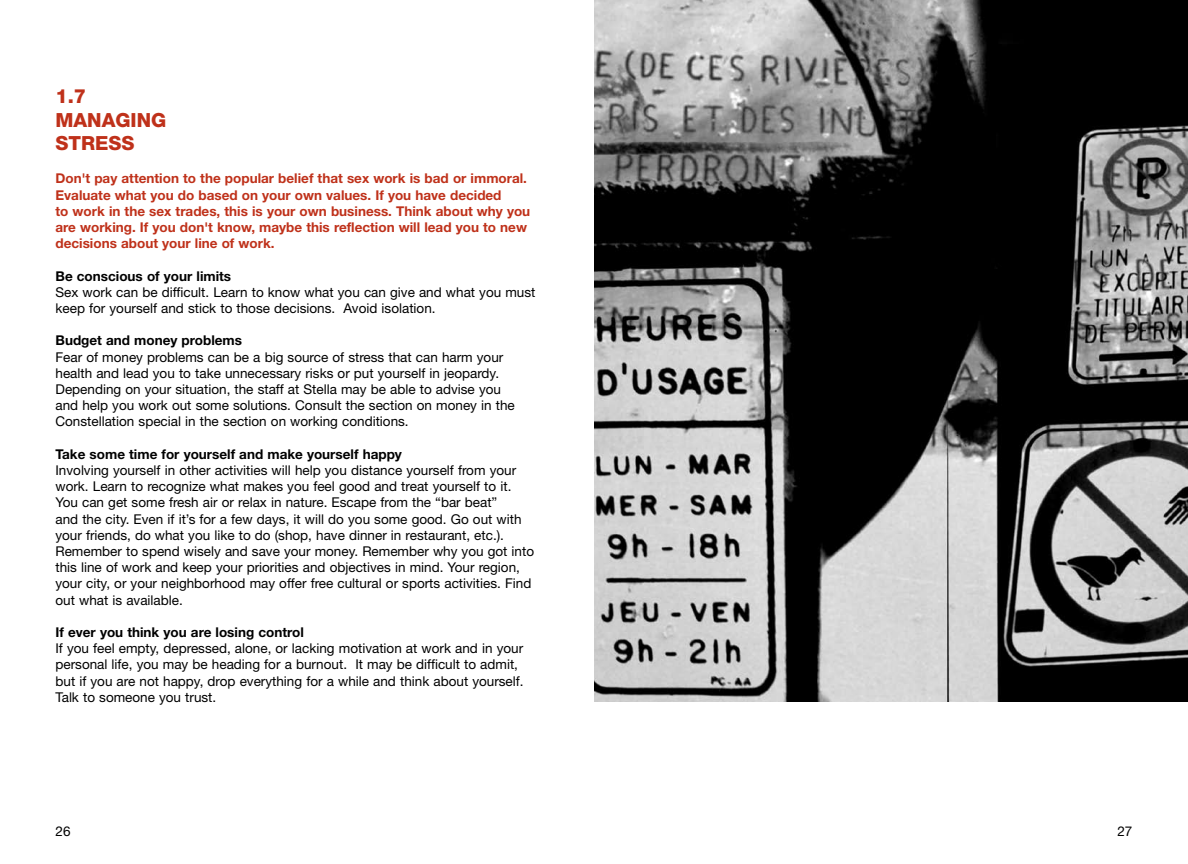
<style>
.page{position:relative;width:1188px;height:864px;background:#fff}
.page>*{position:absolute;margin:0;border:0;box-sizing:border-box;transform-origin:0 0}
.t1{font:800 19.5px/23.4px "Helvetica Neue";color:#bf311a}
.t2{font:13.5px/16.2px "Helvetica Neue";color:#000}
.t3{font:700 13.5px/16.2px "Helvetica Neue";color:#bf311a}
.t4{font:700 13.5px "Helvetica Neue";color:#000}
</style>
<div class="page">
<img style="left:594px;top:0;width:594px;height:702px">
<h1 class="t1" style="left:56px;top:85px;width:112px">1.7<br>MANAGING<br>STRESS</h1>
<p class="t3" style="left:56px;top:170px;width:476px">Don't pay attention to the popular belief that sex work is bad or immoral.<br>Evaluate what you do based on your own values. If you have decided<br>to work in the sex trades, this is your own business. Think about why you are working. If you don't know, maybe this reflection will lead you to new decisions about your line of work.</p>
<p class="t4" style="left:56px;top:267px;width:177px">Be conscious of your limits</p>
<p class="t2" style="left:56px;top:284px;width:481px">Sex work can be difficult. Learn to know what you can give and what you must keep for yourself and stick to those decisions. Avoid isolation.</p>
<p class="t4" style="left:56px;top:332px;width:188px">Budget and money problems</p>
<p class="t2" style="left:56px;top:349px;width:461px">Fear of money problems can be a big source of stress that can harm your health and lead you to take unnecessary risks or put yourself in jeopardy.<br>Depending on your situation, the staff at Stella may be able to advise you and help you work out some solutions. Consult the section on money in the Constellation special in the section on working conditions.</p>
<p class="t4" style="left:56px;top:446px;width:348px">Take some time for yourself and make yourself happy</p>
<p class="t2" style="left:56px;top:462px;width:480px">Involving yourself in other activities will help you distance yourself from your work. Learn to recognize what makes you feel good and treat yourself to it.<br>You can get some fresh air or relax in nature. Escape from the “bar beat”<br>and the city. Even if it’s for a few days, it will do you some good. Go out with your friends, do what you like to do (shop, have dinner in restaurant, etc.).<br>Remember to spend wisely and save your money. Remember why you got into this line of work and keep your priorities and objectives in mind. Your region, your city, or your neighborhood may offer free cultural or sports activities. Find out what is available.</p>
<p class="t4" style="left:56px;top:624px;width:250px">If ever you think you are losing control</p>
<p class="t2" style="left:56px;top:640px;width:470px">If you feel empty, depressed, alone, or lacking motivation at work and in your personal life, you may be heading for a burnout. It may be difficult to admit, but if you are not happy, drop everything for a while and think about yourself.<br>Talk to someone you trust.</p>
<p class="t2" style="left:56px;top:823px;width:17px">26</p>
<p class="t2" style="left:1117px;top:823px;width:17px">27</p>
</div>
